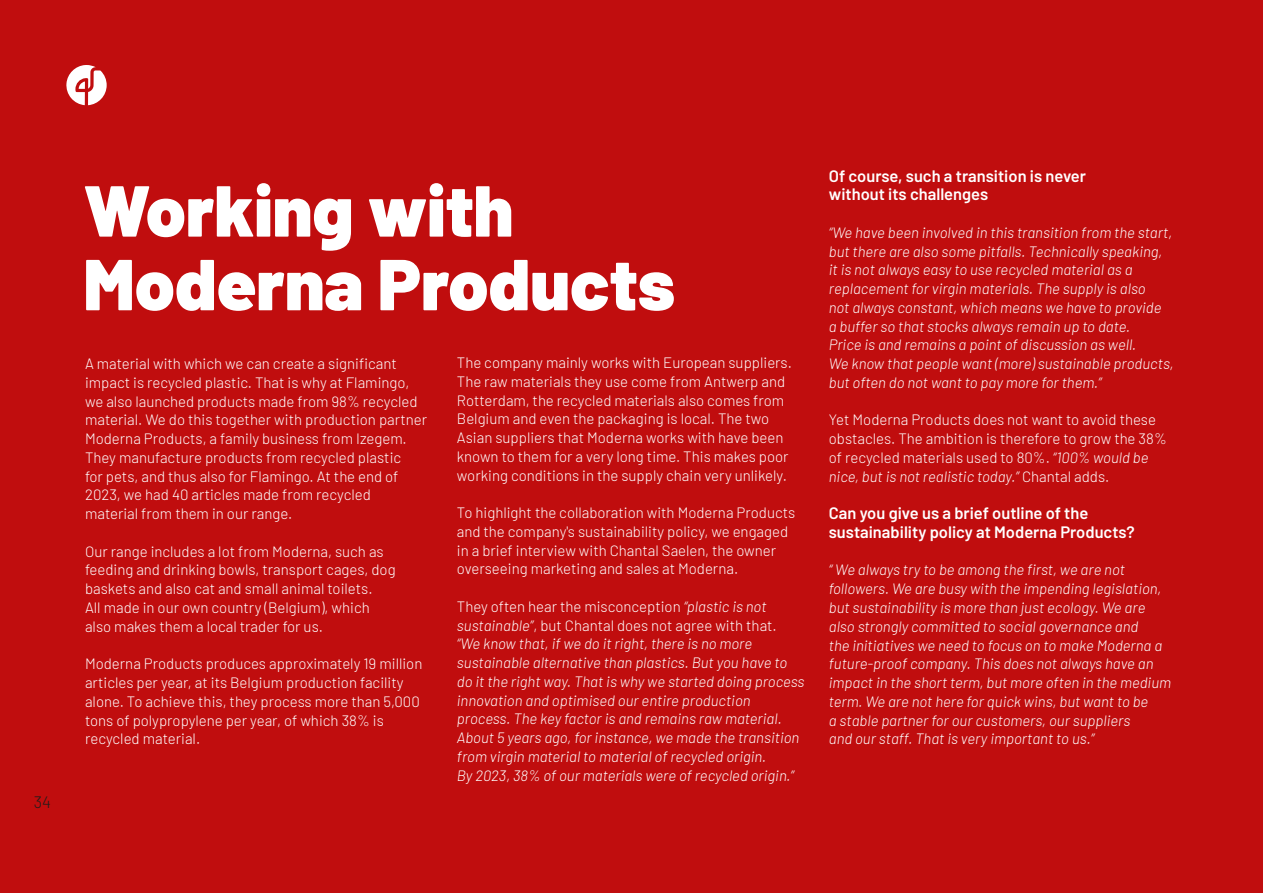
<style>
.page{position:relative;width:1263px;height:893px;background:#c00d0e}
.page>*{position:absolute;margin:0;border:0;box-sizing:border-box;transform-origin:0 0}
.t1{font:900 72px/73.7px "Barlow";color:#fff}
.t2{font:600 16.5px/18.8px "Barlow";color:#fff}
.t3{font:300 16.5px "Barlow";color:#1d1d1b}
.t4{font:300 15px/18.8px "Barlow";color:#fff}
.t5{font:italic 300 15px/18.8px "Barlow";color:#fff}
.s1{font-style:normal}
.s2{font-style:italic}
</style>
<div class="page">
<svg style="left:66px;top:65px;width:41px;height:40px"></svg>
<p class="t3" style="left:34px;top:790px;width:19px">34</p>
<h1 class="t1" style="left:83px;top:169px;width:593px">Working with<br>Moderna Products</h1>
<p class="t4" style="left:85px;top:353px;width:344px">A material with which we can create a significant impact is recycled plastic. That is why at Flamingo, we also launched products made from 98% recycled material. We do this together with production partner Moderna Products, a family business from Izegem.<br>They manufacture products from recycled plastic<br>for pets, and thus also for Flamingo. At the end of 2023, we had 40 articles made from recycled material from them in our range.</p>
<p class="t4" style="left:85px;top:541px;width:312px">Our range includes a lot from Moderna, such as feeding and drinking bowls, transport cages, dog baskets and also cat and small animal toilets.<br>All made in our own country (Belgium), which also makes them a local trader for us.</p>
<p class="t4" style="left:85px;top:653px;width:339px">Moderna Products produces approximately 19 million articles per year, at its Belgium production facility alone. To achieve this, they process more than 5,000 tons of polypropylene per year, of which 38% is recycled material.</p>
<p class="t4" style="left:457px;top:352px;width:337px">The company mainly works with European suppliers.<br>The raw materials they use come from Antwerp and Rotterdam, the recycled materials also comes from Belgium and even the packaging is local. The two Asian suppliers that Moderna works with have been known to them for a very long time. This makes poor working conditions in the supply chain very unlikely.</p>
<p class="t4" style="left:457px;top:502px;width:340px">To highlight the collaboration with Moderna Products and the company's sustainability policy, we engaged in a brief interview with Chantal Saelen, the owner overseeing marketing and sales at Moderna.</p>
<p class="t5" style="left:457px;top:596px;width:349px"><span class="s1">They often hear the misconception</span> “plastic is not sustainable”<span class="s1">, but Chantal does not agree with that.<br></span>“We know that, if we do it right, there is no more sustainable alternative than plastics. But you have to do it the right way. That is why we started doing process innovation and optimised our entire production process. The key factor is and remains raw material.<br>About 5 years ago, for instance, we made the transition from virgin material to material of recycled origin.<br>By 2023, 38% of our materials were of recycled origin.”</p>
<p class="t2" style="left:829px;top:165px;width:259px">Of course, such a transition is never without its challenges</p>
<p class="t5" style="left:829px;top:222px;width:346px">“We have been involved in this transition from the start, but there are also some pitfalls. Technically speaking, it is not always easy to use recycled material as a replacement for virgin materials. The supply is also<br>not always constant, which means we have to provide<br>a buffer so that stocks always remain up to date.<br>Price is and remains a point of discussion as well.<br>We know that people want (more) sustainable products, but often do not want to pay more for them.”</p>
<p class="t4" style="left:829px;top:410px;width:339px">Yet Moderna Products does not want to avoid these obstacles. The ambition is therefore to grow the 38% of recycled materials used to 80%. <span class="s2">“100% would be nice, but is not realistic today.”</span> Chantal adds.</p>
<p class="t2" style="left:829px;top:503px;width:307px">Can you give us a brief outline of the sustainability policy at Moderna Products?</p>
<p class="t5" style="left:829px;top:560px;width:344px">“ We always try to be among the first, we are not followers. We are busy with the impending legislation, but sustainability is more than just ecology. We are also strongly committed to social governance and<br>the initiatives we need to focus on to make Moderna a future-proof company. This does not always have an impact in the short term, but more often in the medium term. We are not here for quick wins, but want to be<br>a stable partner for our customers, our suppliers<br>and our staff. That is very important to us.”</p>
</div>
